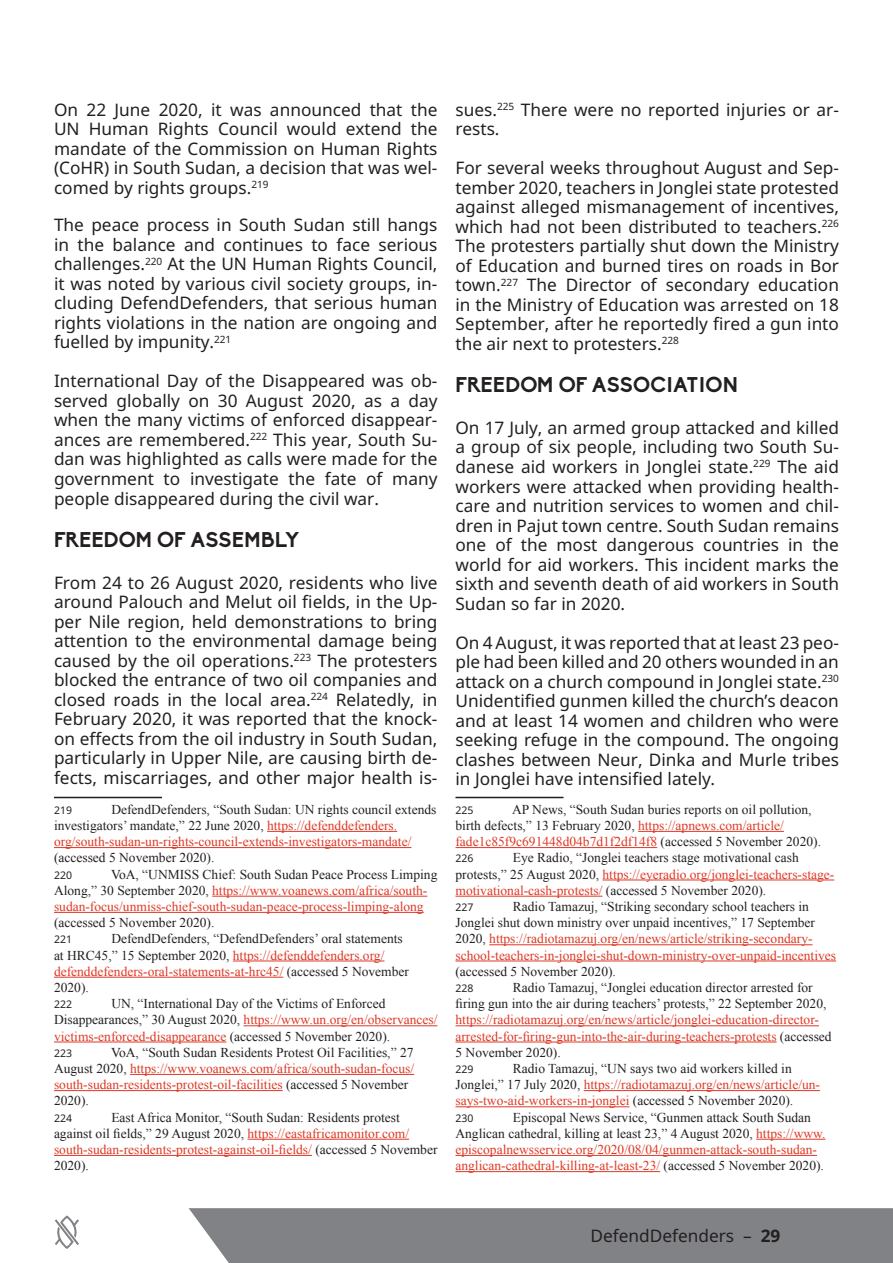
<style>
.page{position:relative;width:893px;height:1263px;background:#fff}
.page>*{position:absolute;margin:0;border:0;box-sizing:border-box;transform-origin:0 0}
.Subheader{font:700 21px "Biko";color:#231f20}
.Paragraph_Style_1{font:17.25px/19.5px "Noto Sans UI";color:#231f20;text-align:justify}
.Footnote{font:13.5px/16.2px "Times New Roman";color:#231f20}
.Footnote-2{font:13.5px/16.2px "Times New Roman";color:#de3926}
.Footnote-3{font:10.5px "Noto Sans UI";color:#231f20}
.s1{color:#de3926}
.s2{color:#231f20}
.s3{font-weight:700}
</style>
<div class="page">
<svg style="left:55px;top:1215px;width:24px;height:34px"></svg>
<div style="left:189px;top:1208px;width:704px;height:55px;background:#808285"></div>
<hr style="left:54px;top:797px;width:108px;height:1px;background:#231f20">
<hr style="left:267px;top:831px;width:130px;height:1px;background:#de3926">
<hr style="left:54px;top:847px;width:357px;height:1px;background:#de3926">
<hr style="left:212px;top:896px;width:215px;height:1px;background:#de3926">
<hr style="left:54px;top:912px;width:370px;height:1px;background:#de3926">
<hr style="left:233px;top:961px;width:151px;height:1px;background:#de3926">
<hr style="left:54px;top:977px;width:229px;height:1px;background:#de3926">
<hr style="left:244px;top:1025px;width:193px;height:1px;background:#de3926">
<hr style="left:54px;top:1042px;width:172px;height:1px;background:#de3926">
<hr style="left:130px;top:1074px;width:284px;height:1px;background:#de3926">
<hr style="left:54px;top:1090px;width:229px;height:1px;background:#de3926">
<hr style="left:247px;top:1139px;width:162px;height:1px;background:#de3926">
<hr style="left:54px;top:1155px;width:258px;height:1px;background:#de3926">
<hr style="left:455px;top:797px;width:108px;height:1px;background:#231f20">
<hr style="left:638px;top:831px;width:146px;height:1px;background:#de3926">
<hr style="left:455px;top:847px;width:202px;height:1px;background:#de3926">
<hr style="left:602px;top:880px;width:232px;height:1px;background:#de3926">
<hr style="left:455px;top:896px;width:147px;height:1px;background:#de3926">
<hr style="left:489px;top:944px;width:323px;height:1px;background:#de3926">
<hr style="left:455px;top:961px;width:381px;height:1px;background:#de3926">
<hr style="left:455px;top:1025px;width:364px;height:1px;background:#de3926">
<hr style="left:455px;top:1042px;width:322px;height:1px;background:#de3926">
<hr style="left:584px;top:1090px;width:236px;height:1px;background:#de3926">
<hr style="left:455px;top:1106px;width:174px;height:1px;background:#de3926">
<hr style="left:756px;top:1139px;width:69px;height:1px;background:#de3926">
<hr style="left:455px;top:1155px;width:362px;height:1px;background:#de3926">
<hr style="left:455px;top:1171px;width:205px;height:1px;background:#de3926">
<p class="Paragraph_Style_1" style="left:54px;top:100px;width:385px">On 22 June 2020, it was announced that the UN Human Rights Council would extend the mandate of the Commission on Human Rights (CoHR) in South Sudan, a decision that was wel&shy;comed by rights groups.<sup>219</sup></p>
<p class="Paragraph_Style_1" style="left:54px;top:215px;width:385px">The peace process in South Sudan still hangs in the balance and continues to face serious challenges.<sup>220</sup> At the UN Human Rights Council, it was noted by various civil society groups, in&shy;cluding DefendDefenders, that serious human rights violations in the nation are ongoing and fuelled by impunity.<sup>221</sup></p>
<p class="Paragraph_Style_1" style="left:54px;top:371px;width:385px">International Day of the Disappeared was ob&shy;served globally on 30 August 2020, as a day when the many victims of enforced disappear&shy;ances are remembered.<sup>222</sup> This year, South Su&shy;dan was highlighted as calls were made for the government to investigate the fate of many people disappeared during the civil war.</p>
<p class="Subheader" style="left:54px;top:526px;width:247px">FREEDOM OF ASSEMBLY</p>
<p class="Paragraph_Style_1" style="left:54px;top:572px;width:385px">From 24 to 26 August 2020, residents who live around Palouch and Melut oil fields, in the Up&shy;per Nile region, held demonstrations to bring attention to the environmental damage being caused by the oil operations.<sup>223</sup> The protesters blocked the entrance of two oil companies and closed roads in the local area.<sup>224</sup> Relatedly, in February 2020, it was reported that the knock&shy;on effects from the oil industry in South Sudan, particularly in Upper Nile, are causing birth de&shy;fects, miscarriages, and other major health is-</p>
<p class="Footnote-3" style="left:54px;top:803px;width:20px">219</p>
<p class="Footnote" style="left:54px;top:801px;width:384px;text-indent:57px">DefendDefenders, “South Sudan: UN rights council extends investigators’ mandate,” 22 June 2020, <span class="s1">https://defenddefenders. org/south-sudan-un-rights-council-extends-investigators-mandate/ </span>(accessed 5 November 2020).</p>
<p class="Footnote-3" style="left:54px;top:867px;width:20px">220</p>
<p class="Footnote-2" style="left:54px;top:866px;width:385px;text-indent:57px"><span class="s2">VoA, “UNMISS Chief: South Sudan Peace Process Limping Along,” 30 September 2020,</span> https://www.voanews.com/africa/south&shy;sudan-focus/unmiss-chief-south-sudan-peace-process-limping-along <span class="s2">(accessed 5 November 2020).</span></p>
<p class="Footnote-3" style="left:54px;top:932px;width:20px">221</p>
<p class="Footnote" style="left:54px;top:930px;width:356px;text-indent:57px">DefendDefenders, “DefendDefenders’ oral statements at HRC45,” 15 September 2020, <span class="s1">https://defenddefenders.org/ defenddefenders-oral-statements-at-hrc45/</span> (accessed 5 November 2020).</p>
<p class="Footnote-3" style="left:54px;top:997px;width:20px">222</p>
<p class="Footnote" style="left:54px;top:995px;width:385px;text-indent:57px">UN, “International Day of the Victims of Enforced<br>Disappearances,” 30 August 2020, <span class="s1">https://www.un.org/en/observances/ victims-enforced-disappearance</span> (accessed 5 November 2020).</p>
<p class="Footnote-3" style="left:54px;top:1046px;width:20px">223</p>
<p class="Footnote-2" style="left:54px;top:1044px;width:362px;text-indent:57px"><span class="s2">VoA, “South Sudan Residents Protest Oil Facilities,” 27<br>August 2020,</span> https://www.voanews.com/africa/south-sudan-focus/ south-sudan-residents-protest-oil-facilities <span class="s2">(accessed 5 November 2020).</span></p>
<p class="Footnote-3" style="left:54px;top:1110px;width:20px">224</p>
<p class="Footnote" style="left:54px;top:1109px;width:385px;text-indent:57px">East Africa Monitor, “South Sudan: Residents protest against oil fields,” 29 August 2020, <span class="s1">https://eastafricamonitor.com/ south-sudan-residents-protest-against-oil-fields/</span> (accessed 5 November 2020).</p>
<p class="Paragraph_Style_1" style="left:455px;top:100px;width:385px">sues.<sup>225</sup> There were no reported injuries or ar&shy;rests.</p>
<p class="Paragraph_Style_1" style="left:455px;top:158px;width:385px">For several weeks throughout August and Sep&shy;tember 2020, teachers in Jonglei state protested against alleged mismanagement of incentives, which had not been distributed to teachers.<sup>226<br></sup>The protesters partially shut down the Ministry of Education and burned tires on roads in Bor town.<sup>227</sup> The Director of secondary education in the Ministry of Education was arrested on 18<br>September, after he reportedly fired a gun into the air next to protesters.<sup>228</sup></p>
<p class="Subheader" style="left:455px;top:372px;width:284px">FREEDOM OF ASSOCIATION</p>
<p class="Paragraph_Style_1" style="left:455px;top:418px;width:385px">On 17 July, an armed group attacked and killed a group of six people, including two South Su&shy;danese aid workers in Jonglei state.<sup>229</sup> The aid workers were attacked when providing health&shy;care and nutrition services to women and chil&shy;dren in Pajut town centre. South Sudan remains one of the most dangerous countries in the world for aid workers. This incident marks the sixth and seventh death of aid workers in South Sudan so far in 2020.</p>
<p class="Paragraph_Style_1" style="left:455px;top:632px;width:385px">On 4 August, it was reported that at least 23 peo&shy;ple had been killed and 20 others wounded in an attack on a church compound in Jonglei state.<sup>230<br></sup>Unidentified gunmen killed the church’s deacon and at least 14 women and children who were seeking refuge in the compound. The ongoing clashes between Neur, Dinka and Murle tribes in Jonglei have intensified lately.</p>
<p class="Footnote-3" style="left:455px;top:803px;width:20px">225</p>
<p class="Footnote" style="left:455px;top:801px;width:367px;text-indent:57px">AP News, “South Sudan buries reports on oil pollution, birth defects,” 13 February 2020, <span class="s1">https://apnews.com/article/ fade1c85f9c691448d04b7d1f2df14f8</span> (accessed 5 November 2020).</p>
<p class="Footnote-3" style="left:455px;top:851px;width:20px">226</p>
<p class="Footnote" style="left:455px;top:849px;width:380px;text-indent:57px">Eye Radio, “Jonglei teachers stage motivational cash protests,” 25 August 2020, <span class="s1">https://eyeradio.org/jonglei-teachers-stage&shy;motivational-cash-protests/</span> (accessed 5 November 2020).</p>
<p class="Footnote-3" style="left:455px;top:900px;width:20px">227</p>
<p class="Footnote" style="left:455px;top:898px;width:382px;text-indent:57px">Radio Tamazuj, “Striking secondary school teachers in Jonglei shut down ministry over unpaid incentives,” 17 September 2020, <span class="s1">https://radiotamazuj.org/en/news/article/striking-secondary&shy;school-teachers-in-jonglei-shut-down-ministry-over-unpaid-incentives </span>(accessed 5 November 2020).</p>
<p class="Footnote-3" style="left:455px;top:981px;width:20px">228</p>
<p class="Footnote" style="left:455px;top:979px;width:378px;text-indent:57px">Radio Tamazuj, “Jonglei education director arrested for firing gun into the air during teachers’ protests,” 22 September 2020, <span class="s1">https://radiotamazuj.org/en/news/article/jonglei-education-director&shy;arrested-for-firing-gun-into-the-air-during-teachers-protests</span> (accessed 5 November 2020).</p>
<p class="Footnote-3" style="left:455px;top:1062px;width:20px">229</p>
<p class="Footnote" style="left:455px;top:1060px;width:366px;text-indent:57px">Radio Tamazuj, “UN says two aid workers killed in<br>Jonglei,” 17 July 2020, <span class="s1">https://radiotamazuj.org/en/news/article/un&shy;says-two-aid-workers-in-jonglei</span> (accessed 5 November 2020).</p>
<p class="Footnote-3" style="left:455px;top:1110px;width:20px">230</p>
<p class="Footnote" style="left:455px;top:1109px;width:371px;text-indent:57px">Episcopal News Service, “Gunmen attack South Sudan Anglican cathedral, killing at least 23,” 4 August 2020, <span class="s1">https://www. episcopalnewsservice.org/2020/08/04/gunmen-attack-south-sudan&shy;anglican-cathedral-killing-at-least-23/</span> (accessed 5 November 2020).</p>
<p class="Paragraph_Style_1" style="left:591px;top:1225px;width:191px">DefendDefenders – <span class="s3">29</span></p>
</div>
